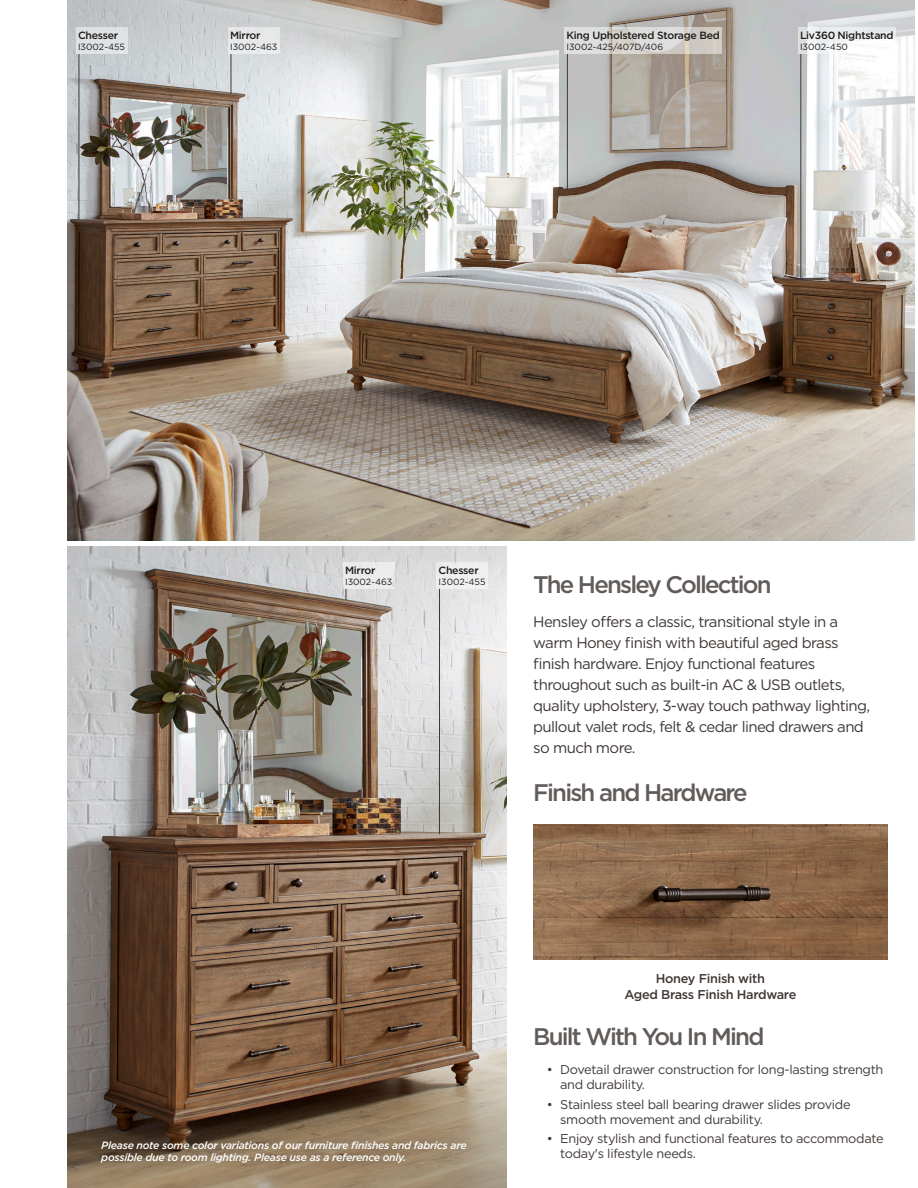
<style>
.page{position:relative;width:918px;height:1188px;background:#fff}
.page>*{position:absolute;margin:0;border:0;box-sizing:border-box;transform-origin:0 0}
.t1{font:500 24px "Gotham";letter-spacing:-.075em;color:#615c59}
.t2{font:15px/21px "Gotham";letter-spacing:-.04em;color:#3e3835}
.t3{font:12.75px/15.3px "Gotham";letter-spacing:-.025em;color:#3e3835}
.t4{font:500 12.75px/15.3px "Gotham";letter-spacing:-.025em;color:#3e3835;text-align:center}
.t5{font:italic 500 10.5px/12px "Gotham";letter-spacing:-.025em;color:#fff}
.t6{font:500 10.5px "Gotham";letter-spacing:-.025em;color:#1c1b1a}
.t7{font:9px "Gotham";color:#1c1b1a}
</style>
<div class="page">
<img style="left:68px;top:547px;width:438px;height:641px">
<img style="left:68px;top:0;width:847px;height:540px">
<hr style="left:567px;top:54px;width:1px;height:137px;background:#3e3835">
<svg style="left:564px;top:27px;width:158px;height:27px;background:#d7d5d1"></svg>
<hr style="left:79px;top:54px;width:1px;height:166px;background:#3e3835">
<div style="left:76px;top:27px;width:52px;height:27px;background:#e0e2e4"></div>
<hr style="left:439px;top:589px;width:1px;height:245px;background:#3e3835">
<hr style="left:231px;top:54px;width:1px;height:40px;background:#3e3835">
<div style="left:228px;top:27px;width:52px;height:27px;background:#e7e9ea"></div>
<svg style="left:798px;top:27px;width:98px;height:27px;fill:#eff1f2"></svg>
<hr style="left:800px;top:54px;width:1px;height:225px;background:#3e3835">
<div style="left:436px;top:562px;width:52px;height:27px;background:#f0f0f0"></div>
<div style="left:343px;top:562px;width:52px;height:27px;background:#ebebec"></div>
<div style="left:93px;top:1133px;width:381px;height:37px;background:#1c1b1a;opacity:.25"></div>
<img style="left:533px;top:825px;width:355px;height:135px">
<p class="t6" style="left:78px;top:29px;width:42px">Chesser</p>
<p class="t7" style="left:78px;top:41px;width:49px">I3002-455</p>
<p class="t6" style="left:230px;top:29px;width:32px">Mirror</p>
<p class="t7" style="left:230px;top:41px;width:49px">I3002-463</p>
<p class="t6" style="left:566px;top:29px;width:155px">King Upholstered Storage Bed</p>
<p class="t7" style="left:566px;top:41px;width:98px">I3002-425/407D/406</p>
<p class="t6" style="left:800px;top:29px;width:95px">Liv360 Nightstand</p>
<p class="t7" style="left:800px;top:41px;width:49px">I3002-450</p>
<p class="t6" style="left:345px;top:563px;width:32px">Mirror</p>
<p class="t7" style="left:345px;top:576px;width:49px">I3002-463</p>
<p class="t6" style="left:439px;top:563px;width:42px">Chesser</p>
<p class="t7" style="left:439px;top:576px;width:49px">I3002-455</p>
<h1 class="t1" style="left:533px;top:569px;width:240px">The Hensley Collection</h1>
<p class="t2" style="left:533px;top:611px;width:338px">Hensley offers a classic, transitional style in a warm Honey finish with beautiful aged brass finish hardware. Enjoy functional features throughout such as built-in AC &amp; USB outlets, quality upholstery, 3-way touch pathway lighting, pullout valet rods, felt &amp; cedar lined drawers and so much more.</p>
<h1 class="t1" style="left:533px;top:777px;width:216px">Finish and Hardware</h1>
<p class="t5" style="left:101px;top:1139px;width:367px">Please note some color variations of our furniture finishes and fabrics are possible due to room lighting. Please use as a reference only.</p>
<p class="t4" style="left:624px;top:971px;width:173px">Honey Finish with<br>Aged Brass Finish Hardware</p>
<h1 class="t1" style="left:533px;top:1021px;width:233px">Built With You In Mind</h1>
<p class="t3" style="left:560px;top:1062px;width:325px;text-indent:-14px">• Dovetail drawer construction for long-lasting strength and durability.</p>
<p class="t3" style="left:560px;top:1096px;width:292px;text-indent:-14px">• Stainless steel ball bearing drawer slides provide smooth movement and durability.</p>
<p class="t3" style="left:560px;top:1131px;width:325px;text-indent:-14px">• Enjoy stylish and functional features to accommodate today's lifestyle needs.</p>
</div>
